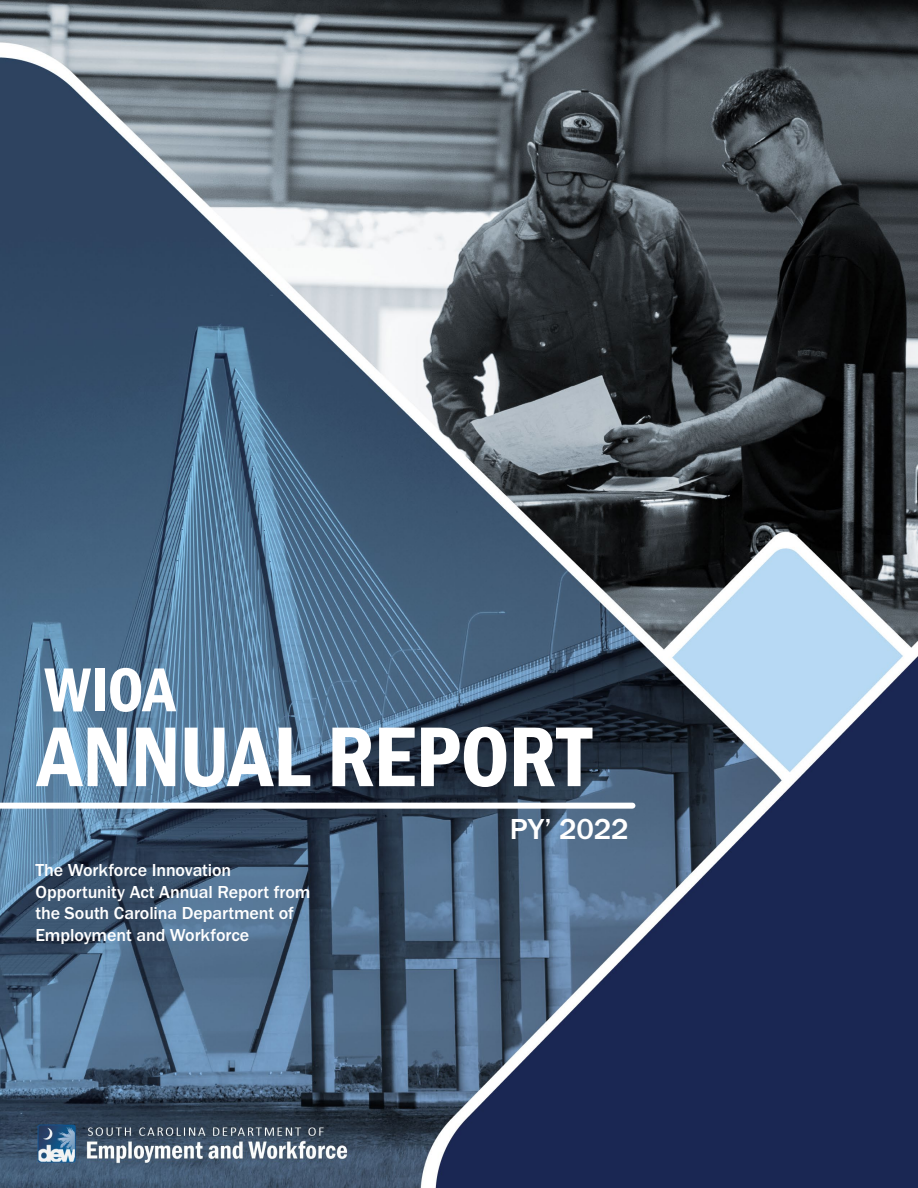
<style>
.page{position:relative;width:918px;height:1188px;background:#fff}
.page>*{position:absolute;margin:0;border:0;box-sizing:border-box;transform-origin:0 0}
.t1{font:87.75px "Franklin Gothic URW Con Dem";letter-spacing:-.005em;color:#fff}
.t2{font:64.2px "Franklin Gothic URW Con Dem";color:#fff}
.t3{font:500 30px "Franklin Gothic URW";letter-spacing:-.005em;color:#fff}
.t4{font:500 18px/21.6px "Franklin Gothic URW";letter-spacing:-.005em;color:#fff}
</style>
<div class="page">
<img style="left:0;top:0;width:918px;height:1188px">
<div style="left:0;top:803px;width:632px;height:6px;background:#fff"></div>
<p class="t2" style="left:45px;top:647px;width:133px">WIOA</p>
<p class="t1" style="left:38px;top:698px;width:555px">ANNUAL REPORT</p>
<p class="t4" style="left:35px;top:859px;width:277px">The Workforce Innovation<br>Opportunity Act Annual Report from the South Carolina Department of<br>Employment and Workforce</p>
<p class="t3" style="left:510px;top:811px;width:120px">PY’ 2022</p>
</div>
